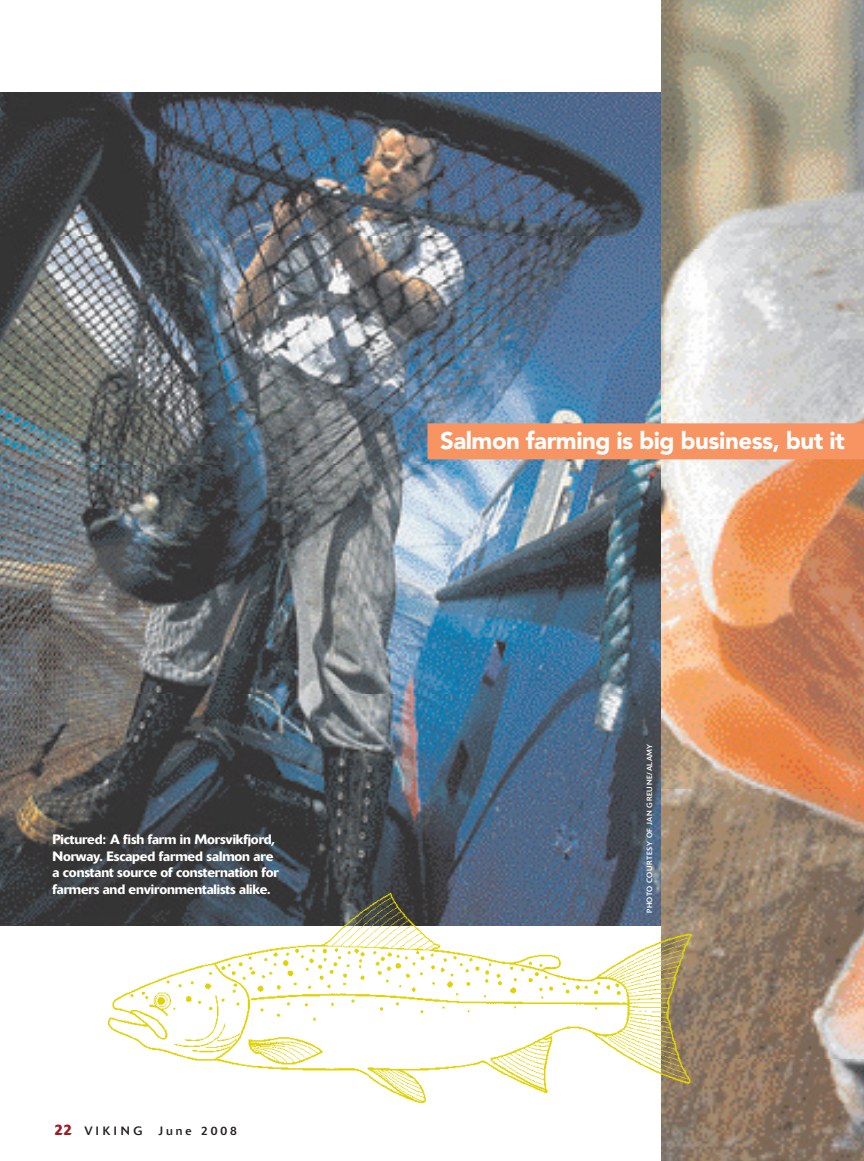
<style>
.page{position:relative;width:864px;height:1161px;background:#fff}
.page>*{position:absolute;margin:0;border:0;box-sizing:border-box;transform-origin:0 0}
.t1{font:900 24px "Avenir";letter-spacing:-.02em;color:#fff}
.t2{font:500 13.5px/16.5px "Delta";letter-spacing:-.01em;color:#fff}
.t3{font:12px "Delta";letter-spacing:.265em;color:#231f20}
.t4{font:7.5px "Delta";letter-spacing:.075em;color:#fff}
.s1{font-weight:500;font-size:15px;color:#9d1b23}
</style>
<div class="page">
<img style="left:0;top:93px;width:661px;height:833px">
<img style="left:661px;top:0;width:203px;height:1161px">
<div style="left:428px;top:423px;width:436px;height:36px;background:#f79462"></div>
<img style="left:109px;top:874px;width:587px;height:236px">
<p class="t2" style="left:52px;top:831px;width:228px">Pictured: A fish farm in Morsvikfjord, Norway. Escaped farmed salmon are a constant source of consternation for farmers and environmentalists alike.</p>
<p class="t3" style="left:54px;top:1124px;width:90px"><span class="s1">22</span> VIKING</p>
<p class="t3" style="left:159px;top:1124px;width:80px">June 2008</p>
<h1 class="t1" style="left:440px;top:426px;width:406px">Salmon farming is big business, but it</h1>
<p class="t4" style="left:645px;top:913px;width:171px;rotate:-90deg">photo courtesy of Jan Greun e/alamy</p>
</div>
